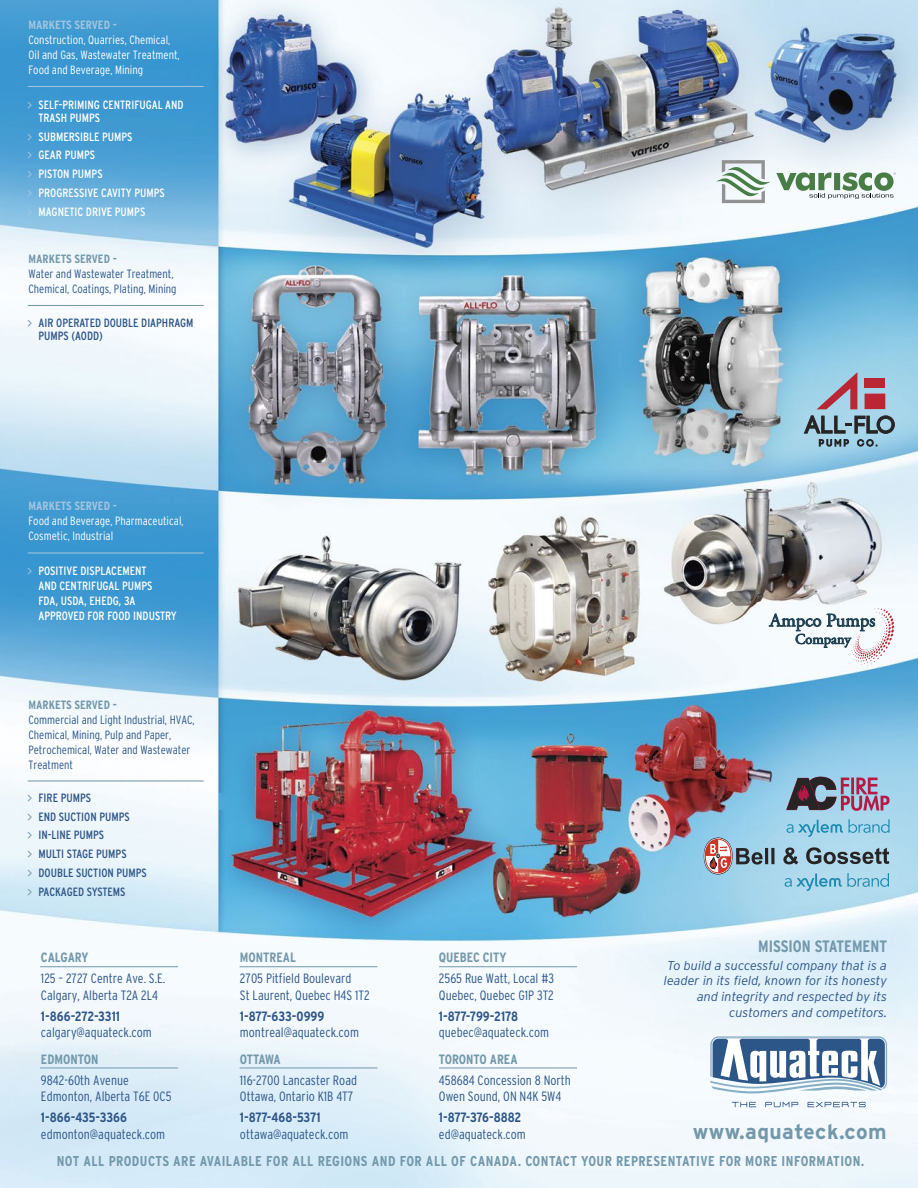
<style>
.page{position:relative;width:918px;height:1188px;background:#fff}
.page>*{position:absolute;margin:0;border:0;box-sizing:border-box;transform-origin:0 0}
.t1{font:700 21px "Interstate";letter-spacing:.02em;color:#7398ab}
.t2{font:700 condensed 16.5px "Interstate";color:#7398ab}
.t3{font:700 condensed 14.25px "Interstate";letter-spacing:.03em;color:#7398ab}
.t4{font:300 condensed 13.5px/16.2px "Interstate";color:#2d5688}
.t5{font:700 condensed 13.5px "Interstate";letter-spacing:-.01em;color:#2d5688}
.t6{font:700 condensed 13.5px "Interstate";color:#7398ab}
.t7{font:italic 300 12.75px/15.8px "Interstate";color:#2d5688;text-align:right}
.t8{font:condensed 12px/18.8px "Interstate";color:#fff}
.t9{font:300 condensed 12px/15px "Interstate";color:#2d5688}
.t10{font:300 condensed 12px/15px "Interstate";color:#fff}
.t11{font:condensed 12px/18.8px "Interstate";letter-spacing:-.005em;color:#2d5586}
.t12{font:700 condensed 12px "Interstate";color:#7398ab}
.t13{font:700 condensed 12px "Interstate";color:#a3c4de}
</style>
<div class="page">
<img style="left:0;top:0;width:918px;height:1188px">
<svg style="left:710px;top:1036px;width:177px;height:57px"></svg>
<svg style="left:732px;top:1102px;width:24px;height:5px"></svg>
<svg style="left:765px;top:1102px;width:33px;height:5px"></svg>
<svg style="left:808px;top:1102px;width:58px;height:5px"></svg>
<svg style="left:716px;top:160px;width:54px;height:43px"></svg>
<svg style="left:776px;top:172px;width:120px;height:27px"></svg>
<svg style="left:817px;top:372px;width:40px;height:37px"></svg>
<div style="left:864px;top:378px;width:21px;height:9px;background:#ba2734"></div>
<svg style="left:865px;top:394px;width:20px;height:15px"></svg>
<svg style="left:804px;top:416px;width:91px;height:30px;background:#7b9aa9"></svg>
<hr style="left:40px;top:966px;width:138px;height:1px;background:#7398ab">
<hr style="left:240px;top:966px;width:138px;height:1px;background:#7398ab">
<hr style="left:439px;top:966px;width:138px;height:1px;background:#7398ab">
<hr style="left:40px;top:1068px;width:138px;height:1px;background:#7398ab">
<hr style="left:240px;top:1068px;width:138px;height:1px;background:#7398ab">
<hr style="left:439px;top:1068px;width:138px;height:1px;background:#7398ab">
<hr style="left:28px;top:86px;width:176px;height:1px;background:#a3c4de">
<svg style="left:783px;top:847px;width:15px;height:17px"></svg>
<hr style="left:765px;top:848px;width:3px;height:16px;background:#272425">
<svg style="left:771px;top:848px;width:4px;height:16px"></svg>
<svg style="left:704px;top:838px;width:59px;height:36px;background:#a4a2ac"></svg>
<svg style="left:806px;top:847px;width:83px;height:17px"></svg>
<svg style="left:785px;top:873px;width:104px;height:18px;background:#93cae1"></svg>
<svg style="left:786px;top:777px;width:104px;height:34px;background:#85768d"></svg>
<svg style="left:849px;top:819px;width:41px;height:14px"></svg>
<svg style="left:787px;top:820px;width:56px;height:17px"></svg>
<hr style="left:28px;top:552px;width:176px;height:2px;background:#a3c4de">
<hr style="left:28px;top:780px;width:176px;height:1px;background:#7398ab">
<hr style="left:28px;top:305px;width:176px;height:1px;background:#7398ab">
<svg style="left:769px;top:608px;width:125px;height:58px"></svg>
<svg style="left:28px;top:102px;width:4px;height:7px"></svg>
<svg style="left:28px;top:133px;width:4px;height:7px"></svg>
<svg style="left:28px;top:152px;width:4px;height:7px"></svg>
<svg style="left:28px;top:171px;width:4px;height:7px"></svg>
<svg style="left:28px;top:189px;width:4px;height:7px"></svg>
<svg style="left:28px;top:208px;width:4px;height:7px"></svg>
<svg style="left:28px;top:319px;width:4px;height:7px"></svg>
<svg style="left:28px;top:568px;width:4px;height:7px"></svg>
<svg style="left:28px;top:794px;width:4px;height:7px"></svg>
<svg style="left:28px;top:813px;width:4px;height:7px"></svg>
<svg style="left:28px;top:832px;width:4px;height:7px"></svg>
<svg style="left:28px;top:851px;width:4px;height:6px"></svg>
<svg style="left:28px;top:869px;width:4px;height:7px"></svg>
<svg style="left:28px;top:888px;width:4px;height:7px"></svg>
<p class="t13" style="left:28px;top:18px;width:90px">MARKETS SERVED -</p>
<p class="t10" style="left:28px;top:32px;width:153px">Construction, Quarries, Chemical,<br>Oil and Gas, Wastewater Treatment,<br>Food and Beverage, Mining</p>
<p class="t8" style="left:39px;top:98px;width:147px;line-height:12.8px">SELF-PRIMING CENTRIFUGAL AND<br>TRASH PUMPS</p>
<p class="t8" style="left:39px;top:127px;width:128px">SUBMERSIBLE PUMPS<br>GEAR PUMPS<br>PISTON PUMPS<br>PROGRESSIVE CAVITY PUMPS<br>MAGNETIC DRIVE PUMPS</p>
<p class="t12" style="left:28px;top:252px;width:90px">MARKETS SERVED -</p>
<p class="t9" style="left:28px;top:266px;width:150px">Water and Wastewater Treatment,<br>Chemical, Coatings, Plating, Mining</p>
<p class="t11" style="left:39px;top:316px;width:157px;line-height:12.8px">AIR OPERATED DOUBLE DIAPHRAGM<br>PUMPS (AODD)</p>
<p class="t13" style="left:28px;top:499px;width:90px">MARKETS SERVED -</p>
<p class="t10" style="left:28px;top:513px;width:157px">Food and Beverage, Pharmaceutical,<br>Cosmetic, Industrial</p>
<p class="t8" style="left:39px;top:563px;width:140px;line-height:15px">POSITIVE DISPLACEMENT<br>AND CENTRIFUGAL PUMPS<br>FDA, USDA, EHEDG, 3A<br>APPROVED FOR FOOD INDUSTRY</p>
<p class="t12" style="left:28px;top:699px;width:90px">MARKETS SERVED -</p>
<p class="t9" style="left:28px;top:713px;width:168px">Commercial and Light Industrial, HVAC,<br>Chemical, Mining, Pulp and Paper,<br>Petrochemical, Water and Wastewater<br>Treatment</p>
<p class="t11" style="left:39px;top:788px;width:110px">FIRE PUMPS<br>END SUCTION PUMPS<br>IN-LINE PUMPS<br>MULTI STAGE PUMPS<br>DOUBLE SUCTION PUMPS<br>PACKAGED SYSTEMS</p>
<p class="t6" style="left:41px;top:950px;width:49px">CALGARY</p>
<p class="t4" style="left:41px;top:970px;width:126px">125 – 2727 Centre Ave. S.E.<br>Calgary, Alberta T2A 2L4</p>
<p class="t5" style="left:41px;top:1008px;width:81px">1-866-272-3311</p>
<p class="t4" style="left:41px;top:1024px;width:112px">calgary@aquateck.com</p>
<p class="t6" style="left:41px;top:1052px;width:59px">EDMONTON</p>
<p class="t4" style="left:41px;top:1072px;width:132px">9842-60th Avenue<br>Edmonton, Alberta T6E 0C5</p>
<p class="t5" style="left:41px;top:1110px;width:87px">1-866-435-3366</p>
<p class="t4" style="left:41px;top:1126px;width:126px">edmonton@aquateck.com</p>
<p class="t6" style="left:240px;top:950px;width:58px">MONTREAL</p>
<p class="t4" style="left:240px;top:971px;width:131px">2705 Pitfield Boulevard<br>St Laurent, Quebec H4S 1T2</p>
<p class="t5" style="left:240px;top:1008px;width:86px">1-877-633-0999</p>
<p class="t4" style="left:240px;top:1024px;width:121px">montreal@aquateck.com</p>
<p class="t6" style="left:240px;top:1052px;width:42px">OTTAWA</p>
<p class="t4" style="left:240px;top:1072px;width:119px">116-2700 Lancaster Road<br>Ottawa, Ontario K1B 4T7</p>
<p class="t5" style="left:240px;top:1110px;width:82px">1-877-468-5371</p>
<p class="t4" style="left:240px;top:1126px;width:110px">ottawa@aquateck.com</p>
<p class="t6" style="left:439px;top:950px;width:69px">QUEBEC CITY</p>
<p class="t4" style="left:439px;top:971px;width:117px">2565 Rue Watt, Local #3<br>Quebec, Quebec G1P 3T2</p>
<p class="t5" style="left:439px;top:1008px;width:81px">1-877-799-2178</p>
<p class="t4" style="left:439px;top:1024px;width:112px">quebec@aquateck.com</p>
<p class="t6" style="left:439px;top:1052px;width:80px">TORONTO AREA</p>
<p class="t4" style="left:439px;top:1072px;width:134px">458684 Concession 8 North<br>Owen Sound, ON N4K 5W4</p>
<p class="t5" style="left:439px;top:1110px;width:84px">1-877-376-8882</p>
<p class="t4" style="left:439px;top:1126px;width:89px">ed@aquateck.com</p>
<p class="t2" style="left:758px;top:937px;width:130px">MISSION STATEMENT</p>
<p class="t7" style="left:664px;top:957px;width:225px">To build a successful company that is a leader in its field, known for its honesty and integrity and respected by its customers and competitors.</p>
<h1 class="t1" style="left:693px;top:1120px;width:195px">www.aquateck.com</h1>
<p class="t3" style="left:57px;top:1153px;width:809px">NOT ALL PRODUCTS ARE AVAILABLE FOR ALL REGIONS AND FOR ALL OF CANADA. CONTACT YOUR REPRESENTATIVE FOR MORE INFORMATION.</p>
</div>
